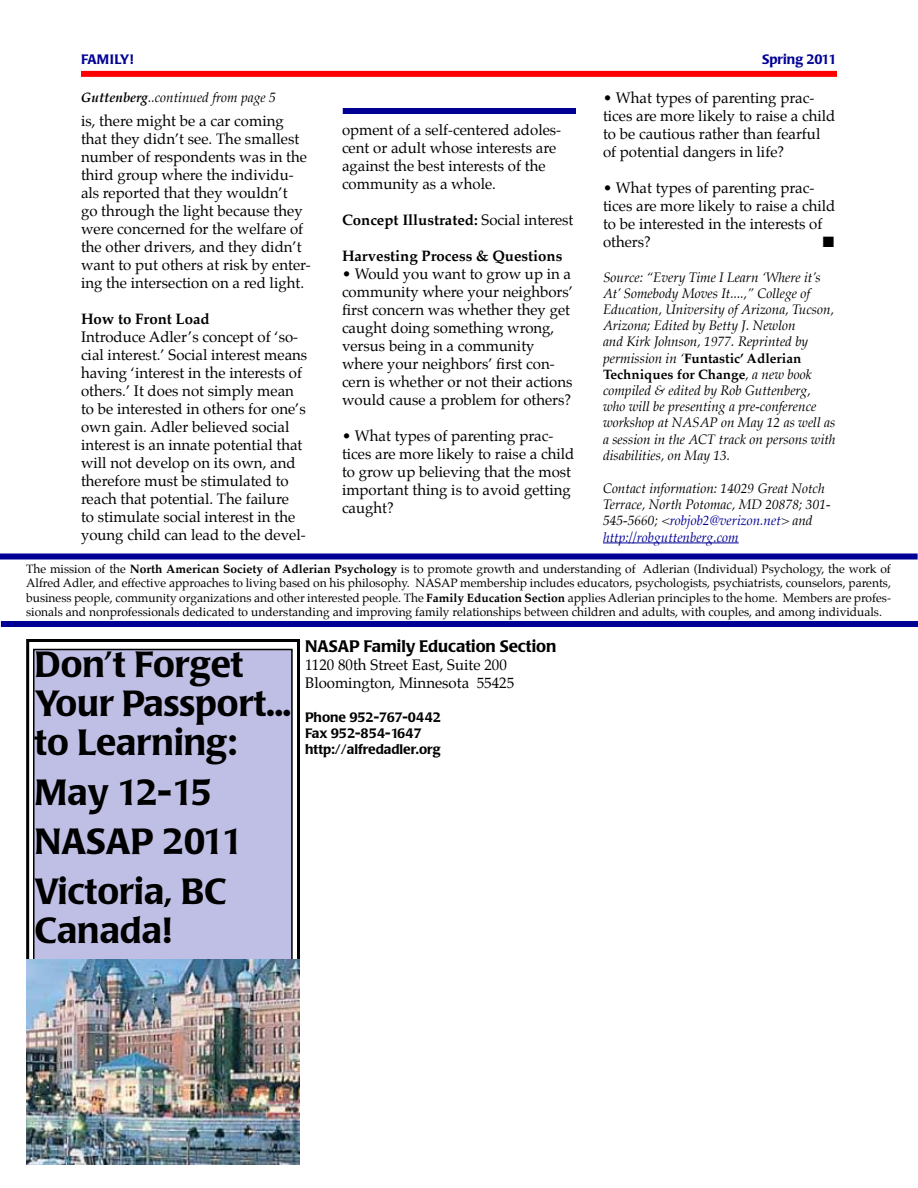
<style>
.page{position:relative;width:918px;height:1188px;background:#fff}
.page>*{position:absolute;margin:0;border:0;box-sizing:border-box;transform-origin:0 0}
.t1{font:500 36px/39px "Poppl Laudatio";color:#000}
.t2{font:500 16.5px "Poppl Laudatio";color:#000}
.t3{font:15px/18px "Palatino";color:#000}
.t4{font:700 15px "Palatino";color:#000}
.t5{font:15px "Zapf Dingbats ITC";color:#000}
.t6{font:italic 13.5px/16.2px "Palatino";color:#000}
.t7{font:500 13.5px/16.2px "Poppl Laudatio";color:#000}
.t8{font:500 13.5px "Poppl Laudatio";color:#000095}
.t9{font:12px/14.4px "Palatino";color:#000;text-align:justify}
.s1{font-weight:700}
.s2{font-weight:400}
.s3{font-weight:700;font-style:normal}
.s4{color:#000095}
</style>
<div class="page">
<div style="left:81px;top:71px;width:756px;height:6px;background:#f00"></div>
<div style="left:26px;top:639px;width:274px;height:455px;border:3px solid #000"></div>
<div style="left:1px;top:621px;width:917px;height:6px;background:#000095"></div>
<div style="left:0;top:554px;width:918px;height:6px;background:#000095"></div>
<div style="left:343px;top:108px;width:233px;height:6px;background:#000095"></div>
<div style="left:34px;top:650px;width:258px;height:434px;background:#bfbfe5"></div>
<div style="left:33px;top:649px;width:260px;height:436px;border:2px solid #000"></div>
<hr style="left:603px;top:543px;width:136px;height:1px;background:#000095">
<img style="left:26px;top:959px;width:274px;height:205px">
<p class="t8" style="left:81px;top:52px;width:54px">FAMILY!</p>
<p class="t8" style="left:762px;top:52px;width:76px">Spring 2011</p>
<p class="t6" style="left:81px;top:90px;width:196px"><span class="s1">Guttenberg</span>..continued from page 5</p>
<p class="t3" style="left:81px;top:112px;width:231px">is, there might be a car coming that they didn’t see. The smallest number of respondents was in the third group where the individu&shy;als reported that they wouldn’t<br>go through the light because they were concerned for the welfare of the other drivers, and they didn’t want to put others at risk by enter&shy;ing the intersection on a red light.</p>
<p class="t4" style="left:81px;top:306px;width:130px">How to Front Load</p>
<p class="t3" style="left:81px;top:328px;width:228px">Introduce Adler’s concept of ‘so&shy;cial interest.’ Social interest means having ‘interest in the interests of others.’ It does not simply mean to be interested in others for one’s own gain. Adler believed social interest is an innate potential that will not develop on its own, and therefore must be stimulated to reach that potential. The failure<br>to stimulate social interest in the young child can lead to the devel-</p>
<p class="t3" style="left:342px;top:121px;width:221px">opment of a self-centered adoles&shy;cent or adult whose interests are against the best interests of the community as a whole.</p>
<p class="t4" style="left:342px;top:207px;width:233px">Concept Illustrated: <span class="s2">Social interest</span></p>
<p class="t4" style="left:342px;top:243px;width:222px">Harvesting Process &amp; Questions</p>
<p class="t3" style="left:342px;top:265px;width:233px">• Would you want to grow up in a community where your neighbors’ first concern was whether they get caught doing something wrong, versus being in a community where your neighbors’ first con&shy;cern is whether or not their actions would cause a problem for others?</p>
<p class="t3" style="left:342px;top:427px;width:234px">• What types of parenting prac&shy;tices are more likely to raise a child to grow up believing that the most important thing is to avoid getting caught?</p>
<p class="t3" style="left:603px;top:89px;width:234px">• What types of parenting prac&shy;tices are more likely to raise a child to be cautious rather than fearful of potential dangers in life?</p>
<p class="t3" style="left:603px;top:179px;width:234px">• What types of parenting prac&shy;tices are more likely to raise a child to be interested in the interests of others?</p>
<p class="t5" style="left:823px;top:235px;width:12px">■</p>
<p class="t6" style="left:603px;top:269px;width:234px">Source: “Every Time I Learn ‘Where it’s At’ Somebody Moves It....,” College of Education, University of Arizona, Tucson, Arizona; Edited by Betty J. Newlon<br>and Kirk Johnson, 1977. Reprinted by permission in ‘<span class="s3">Funtastic’ Adlerian Techniques for Change</span>, a new book compiled &amp; edited by Rob Guttenberg, who will be presenting a pre-conference workshop at NASAP on May 12 as well as a session in the ACT track on persons with disabilities, on May 13.</p>
<p class="t6" style="left:603px;top:480px;width:229px">Contact information: 14029 Great Notch Terrace, North Potomac, MD 20878; 301- 545-5660; &lt;<span class="s4">robjob2@verizon.net</span>&gt; and <span class="s4">http://robguttenberg.com</span></p>
<p class="t9" style="left:26px;top:561px;width:866px">The mission of the <span class="s1">North American Society of Adlerian Psychology</span> is to promote growth and understanding of Adlerian (Individual) Psychology, the work of Alfred Adler, and effective approaches to living based on his philosophy. NASAP membership includes educators, psychologists, psychiatrists, counselors, parents, business people, community organizations and other interested people. The <span class="s1">Family Education Section</span> applies Adlerian principles to the home. Members are profes&shy;sionals and nonprofessionals dedicated to understanding and improving family relationships between children and adults, with couples, and among individuals.</p>
<p class="t2" style="left:305px;top:637px;width:253px">NASAP Family Education Section</p>
<p class="t3" style="left:305px;top:656px;width:211px">1120 80th Street East, Suite 200<br>Bloomington, Minnesota 55425</p>
<p class="t7" style="left:305px;top:709px;width:137px">Phone 952-767-0442<br>Fax 952-854-1647 http://alfredadler.org</p>
<h1 class="t1" style="left:34px;top:645px;width:258px">Don’t Forget<br>Your Passport... to Learning:</h1>
<h1 class="t1" style="left:34px;top:768px;width:210px;line-height:49.8px">May 12-15<br>NASAP 2011<br>Victoria, BC</h1>
<h1 class="t1" style="left:34px;top:912px;width:139px">Canada!</h1>
</div>
